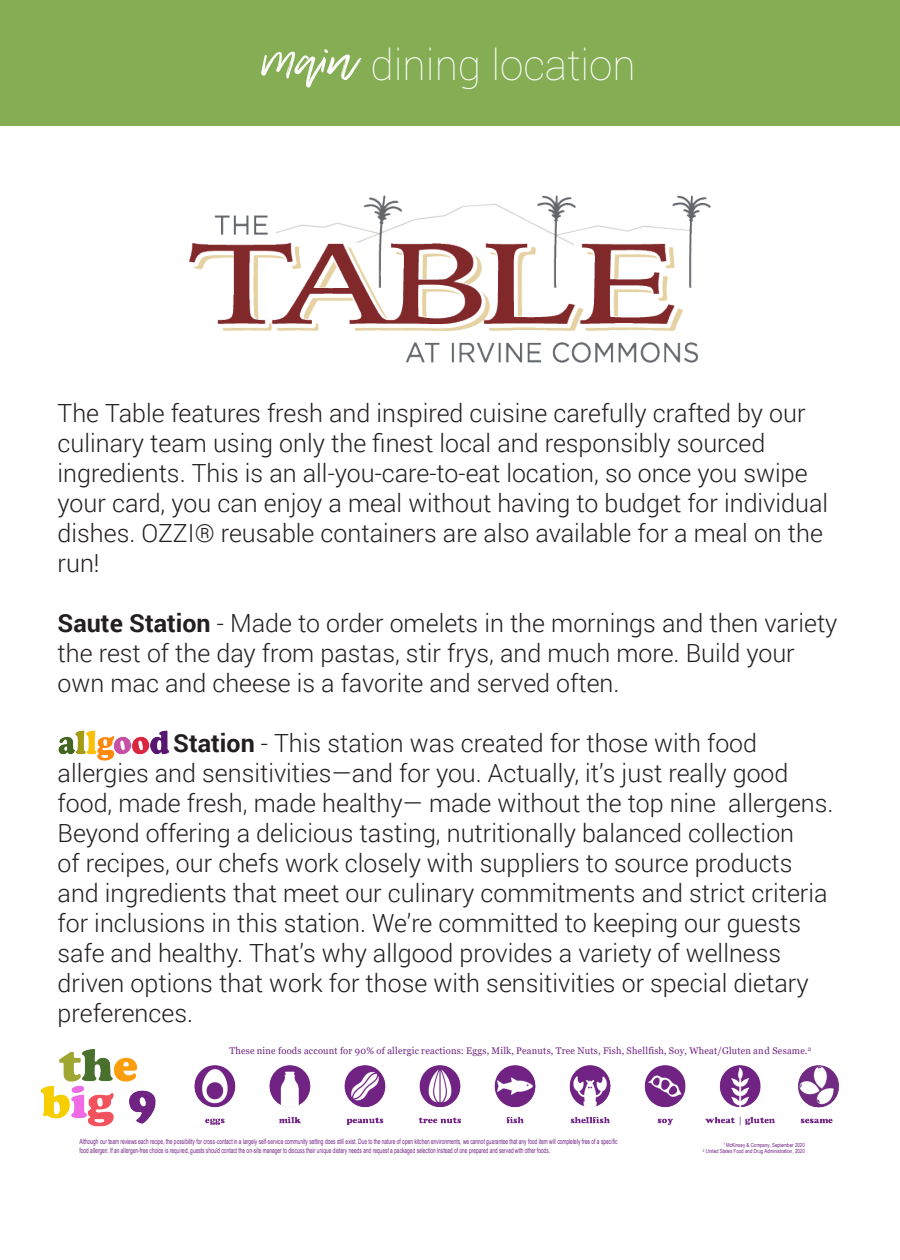
<style>
.page{position:relative;width:900px;height:1260px;background:#fff}
.page>*{position:absolute;margin:0;border:0;box-sizing:border-box;transform-origin:0 0}
.t1{font:112.5px "Wilderness Typeface";color:#fff}
.t2{font:100 42.5px "Roboto";color:#fff}
.t3{font:300 25px/30px "Roboto";color:#231f20}
.t4{font:9.75px "Georgia";letter-spacing:.02em;color:#702383}
.t5{font:7.25px/8.5px "Arial Narrow";letter-spacing:.005em;color:#702383;scale:.8 1}
.t6{font:5.5px/6.5px "Arial Narrow";letter-spacing:.005em;color:#702383;text-align:right}
.s1{font-weight:700}
</style>
<div class="page">
<div style="left:0;top:0;width:900px;height:126px;background:#85ad53"></div>
<img style="left:190px;top:196px;width:520px;height:166px">
<img style="left:58px;top:730px;width:112px;height:31px">
<img style="left:40px;top:1049px;width:799px;height:78px">
<p class="t1" style="left:264px;top:3px;width:96px">main</p>
<p class="t2" style="left:371px;top:35px;width:267px">dining location</p>
<p class="t3" style="left:58px;top:397px;width:772px">The Table features fresh and inspired cuisine carefully crafted by our culinary team using only the finest local and responsibly sourced ingredients. This is an all-you-care-to-eat location, so once you swipe your card, you can enjoy a meal without having to budget for individual dishes. OZZI® reusable containers are also available for a meal on the run!</p>
<p class="t3" style="left:58px;top:607px;width:781px"><span class="s1">Saute Station</span> - Made to order omelets in the mornings and then variety the rest of the day from pastas, stir frys, and much more. Build your own mac and cheese is a favorite and served often.</p>
<p class="t3" style="left:58px;top:727px;width:777px;text-indent:116px"><span class="s1">Station</span> - This station was created for those with food allergies and sensitivities—and for you. Actually, it’s just really good food, made fresh, made healthy— made without the top nine allergens.<br>Beyond offering a delicious tasting, nutritionally balanced collection<br>of recipes, our chefs work closely with suppliers to source products and ingredients that meet our culinary commitments and strict criteria for inclusions in this station. We’re committed to keeping our guests safe and healthy. That’s why allgood provides a variety of wellness driven options that work for those with sensitivities or special dietary preferences.</p>
<p class="t4" style="left:229px;top:1045px;width:583px">These nine foods account for 90% of allergic reactions: Eggs, Milk, Peanuts, Tree Nuts, Fish, Shellfish, Soy, Wheat/Gluten and Sesame.<sup>2</sup></p>
<p class="t5" style="left:80px;top:1137px;width:674px">Although our team reviews each recipe, the possibility for cross-contact in a largely self-service community setting does still exist. Due to the nature of open kitchen environments, we cannot guarantee that any food item will completely free of a specific food allergen. If an allergen-free choice is required, guests should contact the on-site manager to discuss their unique dietary needs and request a packaged selection instead of one prepared and served with other foods.</p>
<p class="t6" style="left:703px;top:1142px;width:103px"><sup>1</sup> McKinsey &amp; Company, September 2020<br><sup>2</sup> United States Food and Drug Administration, 2020</p>
</div>
